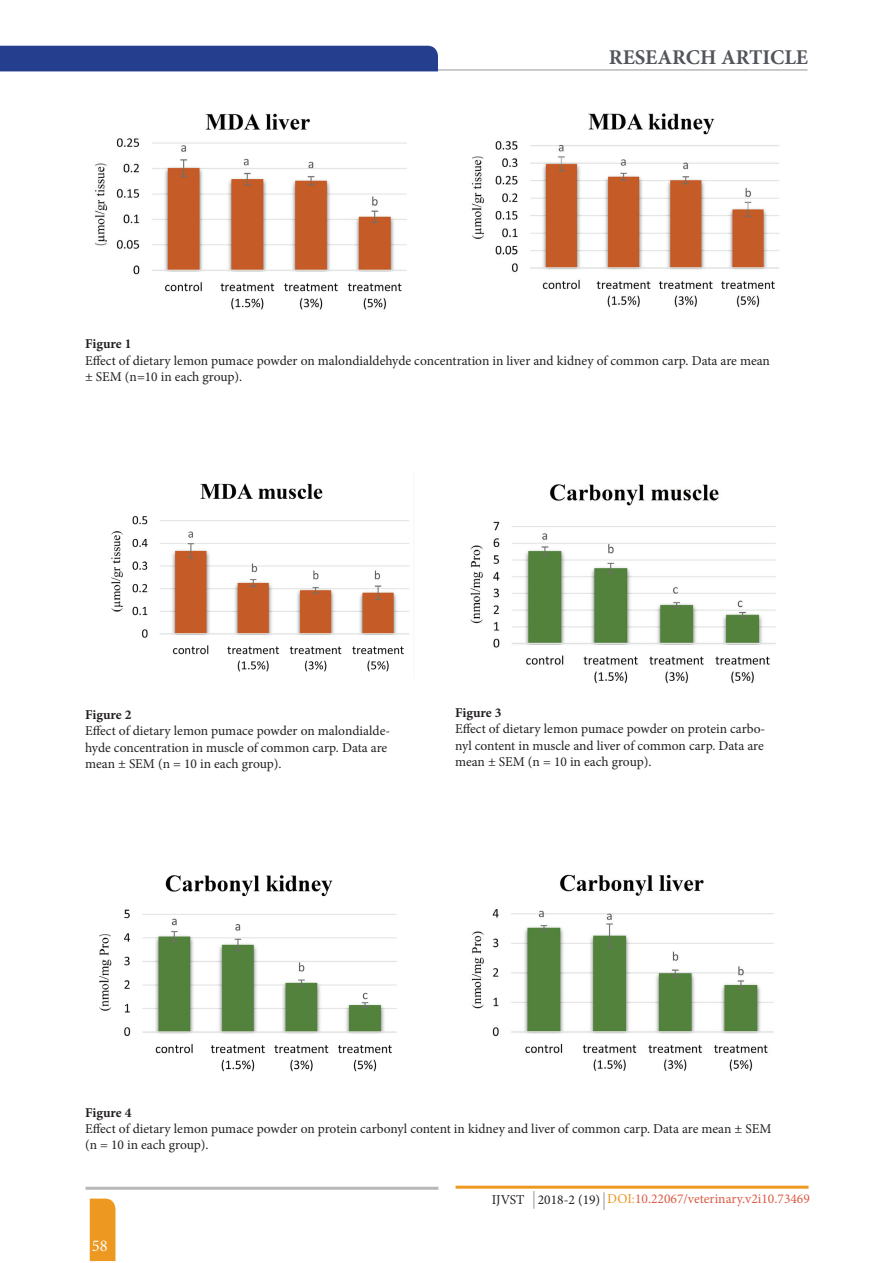
<style>
.page{position:relative;width:893px;height:1263px;background:#fff}
.page>*{position:absolute;margin:0;border:0;box-sizing:border-box;transform-origin:0 0}
.t1{font:700 21px "Minion Pro";color:#53555c}
.t2{font:16.5px "Minion Pro";color:#fff}
.t3{font:13.5px/16.2px "Minion Pro";color:#231f20}
.t4{font:13.5px "Minion Pro";color:#da5b44}
.t5{font:700 13.5px "Minion Pro";color:#231f20}
.s1{color:#231f20}
.s2{color:#ec9821}
</style>
<div class="page">
<svg style="left:0;top:45px;width:438px;height:27px;background:#2f4893"></svg>
<hr style="left:438px;top:69px;width:369px;height:2px;background:#b6b8b9">
<div style="left:90px;top:1198px;width:25px;height:63px;background:#ec9821"></div>
<hr style="left:456px;top:1186px;width:352px;height:3px;background:#ec9821">
<hr style="left:86px;top:1187px;width:352px;height:3px;background:#b6b8b9">
<svg style="left:533px;top:1191px;width:2px;height:18px"></svg>
<svg style="left:603px;top:1192px;width:2px;height:18px"></svg>
<img style="left:99px;top:875px;width:298px;height:197px">
<img style="left:471px;top:874px;width:303px;height:197px">
<img style="left:470px;top:484px;width:306px;height:200px">
<img style="left:111px;top:470px;width:303px;height:208px">
<img style="left:95px;top:113px;width:312px;height:197px">
<img style="left:472px;top:113px;width:307px;height:194px">
<h1 class="t1" style="left:609px;top:43px;width:201px">RESEARCH ARTICLE</h1>
<p class="t5" style="left:85px;top:335px;width:48px">Figure 1</p>
<p class="t3" style="left:85px;top:352px;width:686px">Effect of dietary lemon pumace powder on malondialdehyde concentration in liver and kidney of common carp. Data are mean ± SEM (n=10 in each group).</p>
<p class="t5" style="left:85px;top:705px;width:48px">Figure 2</p>
<p class="t3" style="left:85px;top:723px;width:307px">Effect of dietary lemon pumace powder on malondialde&shy;hyde concentration in muscle of common carp. Data are mean ± SEM (n = 10 in each group).</p>
<p class="t5" style="left:455px;top:703px;width:48px">Figure 3</p>
<p class="t3" style="left:455px;top:721px;width:312px;text-align:justify">Effect of dietary lemon pumace powder on protein carbo&shy;nyl content in muscle and liver of common carp. Data are mean ± SEM (n = 10 in each group).</p>
<p class="t5" style="left:85px;top:1103px;width:48px">Figure 4</p>
<p class="t3" style="left:85px;top:1121px;width:688px">Effect of dietary lemon pumace powder on protein carbonyl content in kidney and liver of common carp. Data are mean ± SEM (n = 10 in each group).</p>
<p class="t2" style="left:92px;top:1234px;width:17px">58</p>
<p class="t4" style="left:492px;top:1190px;width:320px"><span class="s1">IJVST 2018-2 (19)</span> <span class="s2">DOI:</span>10.22067/veterinary.v2i10.73469</p>
</div>
